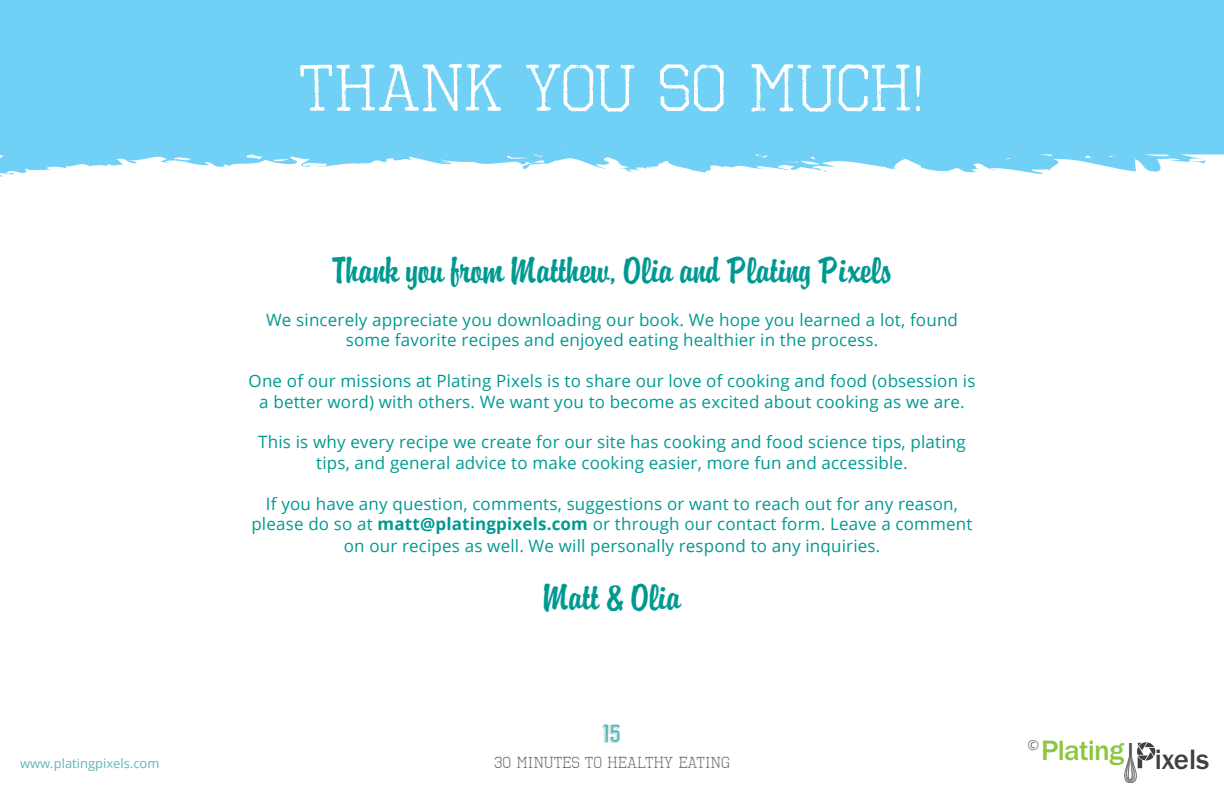
<style>
.page{position:relative;width:1224px;height:792px;background:#fff}
.page>*{position:absolute;margin:0;border:0;box-sizing:border-box;transform-origin:0 0}
.t1{font:67px "Octin Vintage Free";letter-spacing:-.015em;color:#fff}
.t2{font:37px "AT Brophy Script";color:#009992}
.t3{font:500 29px "Franklin Gothic";letter-spacing:-.025em;color:#8cc63f}
.t4{font:500 29px "Franklin Gothic";color:#404042}
.t5{font:26px "Vintagefair";color:#62b7b6}
.t6{font:17px/20.4px "Open Sans";letter-spacing:.01em;color:#009992;text-align:center}
.t7{font:16px "Octin Vintage Free";color:#6d6e70}
.t8{font:14px "Open Sans";color:#6d6e70}
.t9{font:13px "Open Sans";color:#62b7b6}
.s1{font-weight:700}
</style>
<div class="page">
<svg style="left:0;top:0;width:1224px;height:177px;background:#7ad3f6"></svg>
<div style="left:1137px;top:742px;width:19px;height:19px;border:1px solid #fff;border-radius:50%"></div>
<svg style="left:1125px;top:742px;width:30px;height:41px"></svg>
<h1 class="t1" style="left:299px;top:64px;width:628px">THANK YOU SO MUCH!</h1>
<h2 class="t2" style="left:332px;top:253px;width:562px">Thank you from Matthew, Olia and Plating Pixels</h2>
<p class="t6" style="left:266px;top:311px;width:694px">We sincerely appreciate you downloading our book. We hope you learned a lot, found some favorite recipes and enjoyed eating healthier in the process.</p>
<p class="t6" style="left:249px;top:372px;width:728px">One of our missions at Plating Pixels is to share our love of cooking and food (obsession is a better word) with others. We want you to become as excited about cooking as we are.</p>
<p class="t6" style="left:258px;top:434px;width:709px">This is why every recipe we create for our site has cooking and food science tips, plating tips, and general advice to make cooking easier, more fun and accessible.</p>
<p class="t6" style="left:251px;top:495px;width:723px;line-height:21px">If you have any question, comments, suggestions or want to reach out for any reason, please do so at <span class="s1">matt@platingpixels.com</span> or through our contact form. Leave a comment on our recipes as well. We will personally respond to any inquiries.</p>
<h2 class="t2" style="left:543px;top:581px;width:139px">Matt &amp; Olia</h2>
<h3 class="t5" style="left:603px;top:725px;width:20px">15</h3>
<p class="t8" style="left:1028px;top:739px;width:13px">©</p>
<h3 class="t3" style="left:1041px;top:741px;width:84px">Plating</h3>
<p class="t9" style="left:20px;top:758px;width:141px">www.platingpixels.com</p>
<p class="t7" style="left:494px;top:756px;width:237px">30 MINUTES TO HEALTHY EATING</p>
<h3 class="t4" style="left:1155px;top:749px;width:56px">ixels</h3>
</div>
